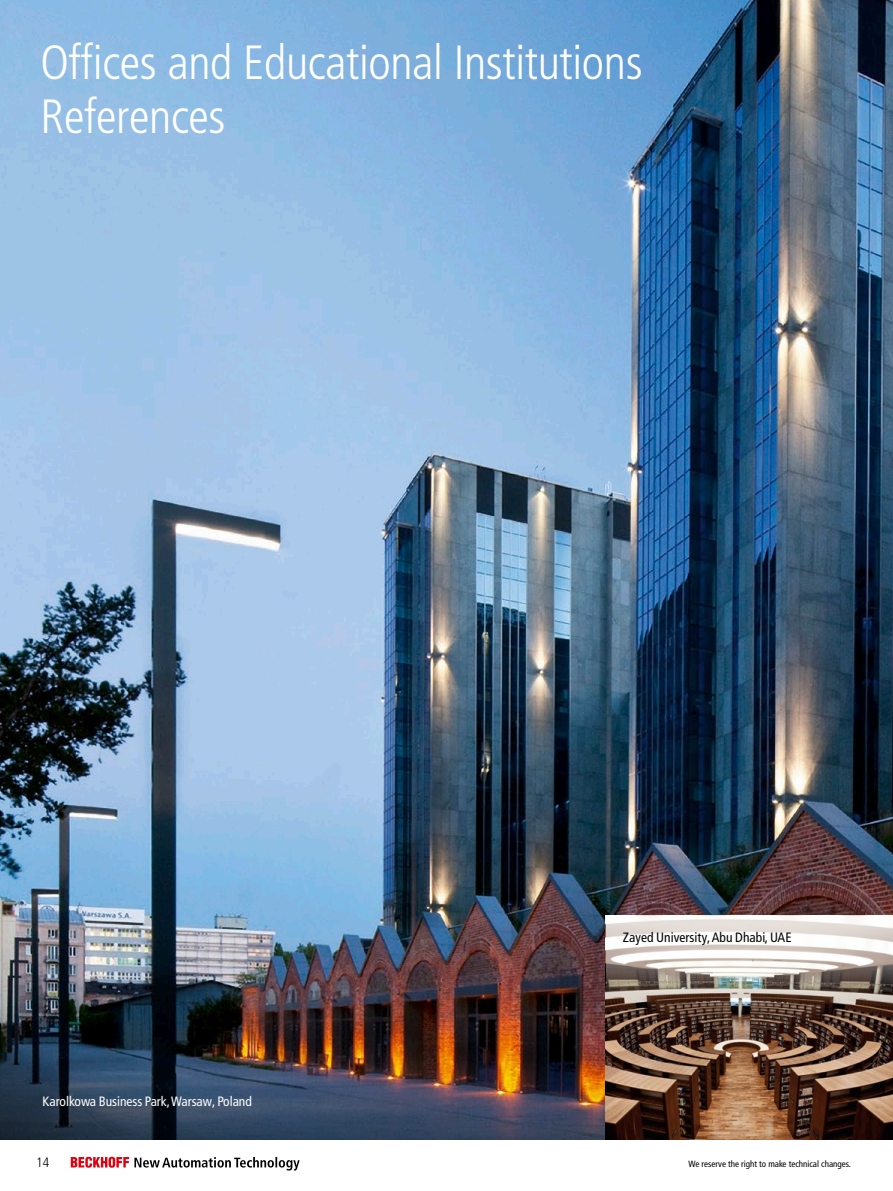
<style>
.page{position:relative;width:893px;height:1191px;background:#fff}
.page>*{position:absolute;margin:0;border:0;box-sizing:border-box;transform-origin:0 0}
.t1{font:300 condensed 48px/54px "Frutiger LT Pro";letter-spacing:-.01em;color:#fff}
.t2{font:condensed 13.5px "Frutiger LT Pro";letter-spacing:-.005em;color:#fff}
.t3{font:condensed 13.5px "Frutiger LT Pro";color:#000}
.t4{font:300 condensed 13.5px "Frutiger LT Pro";color:#000}
.t5{font:condensed 9px "Frutiger LT Pro";color:#000}
</style>
<div class="page">
<svg style="left:71px;top:1156px;width:229px;height:14px"></svg>
<img style="left:0;top:0;width:893px;height:999px">
<img style="left:0;top:999px;width:606px;height:141px">
<img style="left:606px;top:993px;width:287px;height:147px">
<svg style="left:606px;top:915px;width:287px;height:78px"></svg>
<p class="t1" style="left:40px;top:35px;width:604px">Offices and Educational Institutions<br>References</p>
<p class="t2" style="left:43px;top:1093px;width:211px">Karolkowa Business Park, Warsaw, Poland</p>
<p class="t3" style="left:623px;top:929px;width:170px">Zayed University, Abu Dhabi, UAE</p>
<p class="t4" style="left:36px;top:1154px;width:15px">14</p>
<p class="t5" style="left:688px;top:1159px;width:164px">We reserve the right to make technical changes.</p>
</div>
